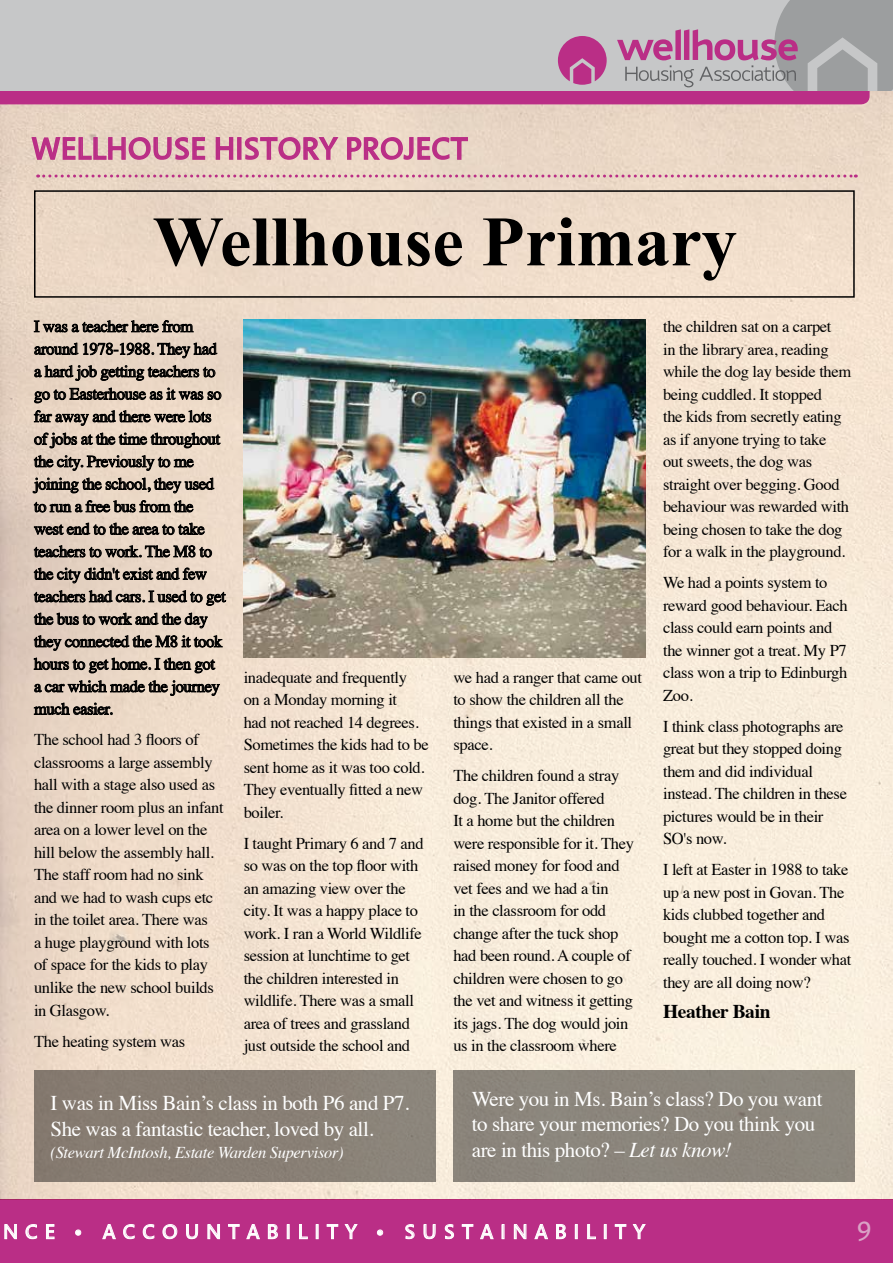
<style>
.page{position:relative;width:893px;height:1263px;background:#fff}
.page>*{position:absolute;margin:0;border:0;box-sizing:border-box;transform-origin:0 0}
.t1{font:700 70.8px "Times New Roman";color:#000}
.t2{font:31.5px "LT Aroma LF";color:#ba2e86}
.t3{font:27px "LT Aroma LF";color:#daa2c6}
.t4{font:21px/25.2px "Times";letter-spacing:-.02em;color:#fff}
.t5{font:21px "LT Aroma LF";letter-spacing:.325em;color:#fff}
.t6{font:700 19.5px "Times";letter-spacing:-.02em;color:#000}
.t7{font:16.5px/22.5px "Times";letter-spacing:-.02em;color:#000}
.t8{font:italic 16.5px "Times";letter-spacing:-.02em;color:#fff}
.s1{font-style:italic}
</style>
<div class="page">
<div style="left:0;top:1200px;width:893px;height:63px;background:#ba2e86"></div>
<svg style="left:4px;top:1224px;width:13px;height:15px"></svg>
<svg style="left:25px;top:1224px;width:12px;height:15px"></svg>
<svg style="left:46px;top:1224px;width:9px;height:15px"></svg>
<svg style="left:75px;top:1229px;width:7px;height:7px"></svg>
<svg style="left:102px;top:1224px;width:14px;height:15px"></svg>
<svg style="left:123px;top:1224px;width:12px;height:15px"></svg>
<svg style="left:143px;top:1224px;width:12px;height:15px"></svg>
<svg style="left:162px;top:1224px;width:15px;height:15px"></svg>
<svg style="left:186px;top:1224px;width:12px;height:15px"></svg>
<svg style="left:207px;top:1224px;width:13px;height:15px"></svg>
<svg style="left:228px;top:1224px;width:12px;height:15px"></svg>
<svg style="left:246px;top:1224px;width:14px;height:15px"></svg>
<svg style="left:268px;top:1224px;width:10px;height:15px"></svg>
<svg style="left:287px;top:1224px;width:2px;height:15px"></svg>
<svg style="left:299px;top:1224px;width:9px;height:15px"></svg>
<svg style="left:316px;top:1224px;width:2px;height:15px"></svg>
<svg style="left:327px;top:1224px;width:11px;height:15px"></svg>
<svg style="left:344px;top:1224px;width:14px;height:15px"></svg>
<svg style="left:377px;top:1229px;width:6px;height:7px"></svg>
<svg style="left:405px;top:1224px;width:10px;height:15px"></svg>
<svg style="left:423px;top:1224px;width:13px;height:15px"></svg>
<svg style="left:445px;top:1224px;width:9px;height:15px"></svg>
<svg style="left:462px;top:1224px;width:11px;height:15px"></svg>
<svg style="left:480px;top:1224px;width:14px;height:15px"></svg>
<svg style="left:502px;top:1224px;width:2px;height:15px"></svg>
<svg style="left:514px;top:1224px;width:13px;height:15px"></svg>
<svg style="left:534px;top:1224px;width:14px;height:15px"></svg>
<svg style="left:556px;top:1224px;width:10px;height:15px"></svg>
<div style="left:575px;top:1224px;width:3px;height:15px;border:1px solid #fff"></div>
<svg style="left:587px;top:1224px;width:9px;height:15px"></svg>
<div style="left:604px;top:1224px;width:3px;height:15px;border:1px solid #fff"></div>
<svg style="left:615px;top:1224px;width:11px;height:15px"></svg>
<svg style="left:632px;top:1224px;width:14px;height:15px"></svg>
<img style="left:0;top:91px;width:893px;height:1109px">
<div style="left:0;top:91px;width:870px;height:13px;background:#ba2e86"></div>
<div style="left:0;top:0;width:893px;height:91px;background:#c6c7c8"></div>
<svg style="left:558px;top:36px;width:49px;height:49px"></svg>
<svg style="left:617px;top:0;width:276px;height:91px"></svg>
<svg style="left:34px;top:320px;width:160px;height:13px;background:#8b8076"></svg>
<svg style="left:34px;top:343px;width:183px;height:15px;background:#94887d"></svg>
<svg style="left:34px;top:365px;width:181px;height:16px;background:#978a7e"></svg>
<svg style="left:34px;top:388px;width:187px;height:15px;background:#998c80"></svg>
<svg style="left:34px;top:410px;width:177px;height:16px;background:#9f9185"></svg>
<svg style="left:34px;top:433px;width:187px;height:15px;background:#968a7e"></svg>
<svg style="left:34px;top:455px;width:160px;height:16px;background:#9e9185"></svg>
<svg style="left:33px;top:478px;width:181px;height:15px;background:#95897d"></svg>
<svg style="left:34px;top:500px;width:159px;height:12px;background:#8c8076"></svg>
<svg style="left:34px;top:523px;width:171px;height:13px;background:#8c8076"></svg>
<svg style="left:34px;top:545px;width:178px;height:13px;background:#8b7f76"></svg>
<svg style="left:34px;top:564px;width:173px;height:19px;background:#a5978b"></svg>
<svg style="left:34px;top:590px;width:192px;height:16px;background:#9c8f84"></svg>
<svg style="left:34px;top:613px;width:174px;height:15px;background:#968a7f"></svg>
<svg style="left:34px;top:635px;width:189px;height:16px;background:#9a8d82"></svg>
<svg style="left:34px;top:658px;width:181px;height:15px;background:#988c80"></svg>
<svg style="left:34px;top:680px;width:186px;height:16px;background:#9e9185"></svg>
<svg style="left:34px;top:703px;width:79px;height:12px"></svg>
<svg style="left:31px;top:131px;width:175px;height:38px;background:#ddb1b5"></svg>
<svg style="left:215px;top:136px;width:19px;height:25px"></svg>
<div style="left:237px;top:137px;width:4px;height:23px;border:2px solid #ba2e86"></div>
<svg style="left:244px;top:136px;width:96px;height:25px;background:#dca5b2"></svg>
<svg style="left:346px;top:136px;width:123px;height:25px;background:#dba3b2"></svg>
<img style="left:244px;top:319px;width:401px;height:338px">
<div style="left:34px;top:190px;width:821px;height:108px;border:2px solid #000"></div>
<div style="left:34px;top:1070px;width:401px;height:112px;background:#887f74"></div>
<div style="left:453px;top:1070px;width:401px;height:112px;background:#8b857c"></div>
<svg style="left:38px;top:175px;width:818px;height:3px;background:#d99eaf"></svg>
<h2 class="t2" style="left:31px;top:128px;width:438px">WELLHOUSE HISTORY PROJECT</h2>
<h1 class="t1" style="left:153px;top:193px;width:586px">Wellhouse Primary</h1>
<p class="t7" style="left:34px;top:314px;width:193px">I was a teacher here from around 1978-1988. They had a hard job getting teachers to go to Easterhouse as it was so far away and there were lots of jobs at the time throughout the city. Previously to me joining the school, they used to run a free bus from the west end to the area to take teachers to work. The M8 to the city didn't exist and few teachers had cars. I used to get the bus to work and the day they connected the M8 it took hours to get home. I then got a car which made the journey much easier.</p>
<p class="t7" style="left:34px;top:727px;width:191px">The school had 3 floors of classrooms a large assembly hall with a stage also used as the dinner room plus an infant area on a lower level on the hill below the assembly hall.<br>The staff room had no sink and we had to wash cups etc in the toilet area. There was<br>a huge playground with lots of space for the kids to play unlike the new school builds in Glasgow.</p>
<p class="t7" style="left:34px;top:1028px;width:153px">The heating system was</p>
<p class="t7" style="left:244px;top:664px;width:186px">inadequate and frequently<br>on a Monday morning it<br>had not reached 14 degrees.<br>Sometimes the kids had to be sent home as it was too cold.<br>They eventually fitted a new boiler.</p>
<p class="t7" style="left:244px;top:830px;width:181px">I taught Primary 6 and 7 and so was on the top floor with an amazing view over the city. It was a happy place to work. I ran a World Wildlife session at lunchtime to get the children interested in wildlife. There was a small area of trees and grassland just outside the school and</p>
<p class="t4" style="left:51px;top:1089px;width:360px">I was in Miss Bain’s class in both P6 and P7.<br>She was a fantastic teacher, loved by all.</p>
<p class="t8" style="left:51px;top:1138px;width:295px">(Stewart McIntosh, Estate Warden Supervisor)</p>
<p class="t7" style="left:453px;top:665px;width:190px">we had a ranger that came out to show the children all the things that existed in a small space.</p>
<p class="t7" style="left:453px;top:763px;width:182px">The children found a stray dog. The Janitor offered<br>It a home but the children were responsible for it. They raised money for food and vet fees and we had a tin<br>in the classroom for odd change after the tuck shop had been round. A couple of children were chosen to go the vet and witness it getting its jags. The dog would join us in the classroom where</p>
<p class="t7" style="left:663px;top:314px;width:190px">the children sat on a carpet<br>in the library area, reading while the dog lay beside them being cuddled. It stopped<br>the kids from secretly eating as if anyone trying to take<br>out sweets, the dog was straight over begging. Good behaviour was rewarded with being chosen to take the dog for a walk in the playground.</p>
<p class="t7" style="left:663px;top:570px;width:186px">We had a points system to reward good behaviour. Each class could earn points and the winner got a treat. My P7 class won a trip to Edinburgh<br>Zoo.</p>
<p class="t7" style="left:663px;top:713px;width:185px">I think class photographs are great but they stopped doing them and did individual instead. The children in these pictures would be in their<br>SO's now.</p>
<p class="t7" style="left:663px;top:857px;width:190px">I left at Easter in 1988 to take up a new post in Govan. The kids clubbed together and bought me a cotton top. I was really touched. I wonder what they are all doing now?</p>
<p class="t6" style="left:663px;top:993px;width:109px">Heather Bain</p>
<p class="t4" style="left:472px;top:1085px;width:352px">Were you in Ms. Bain’s class? Do you want to share your memories? Do you think you are in this photo? – <span class="s1">Let us know!</span></p>
<p class="t5" style="left:3px;top:1218px;width:644px">NCE • ACCOUNTABILITY • SUSTAINABILITY</p>
<h3 class="t3" style="left:857px;top:1214px;width:16px">9</h3>
</div>
